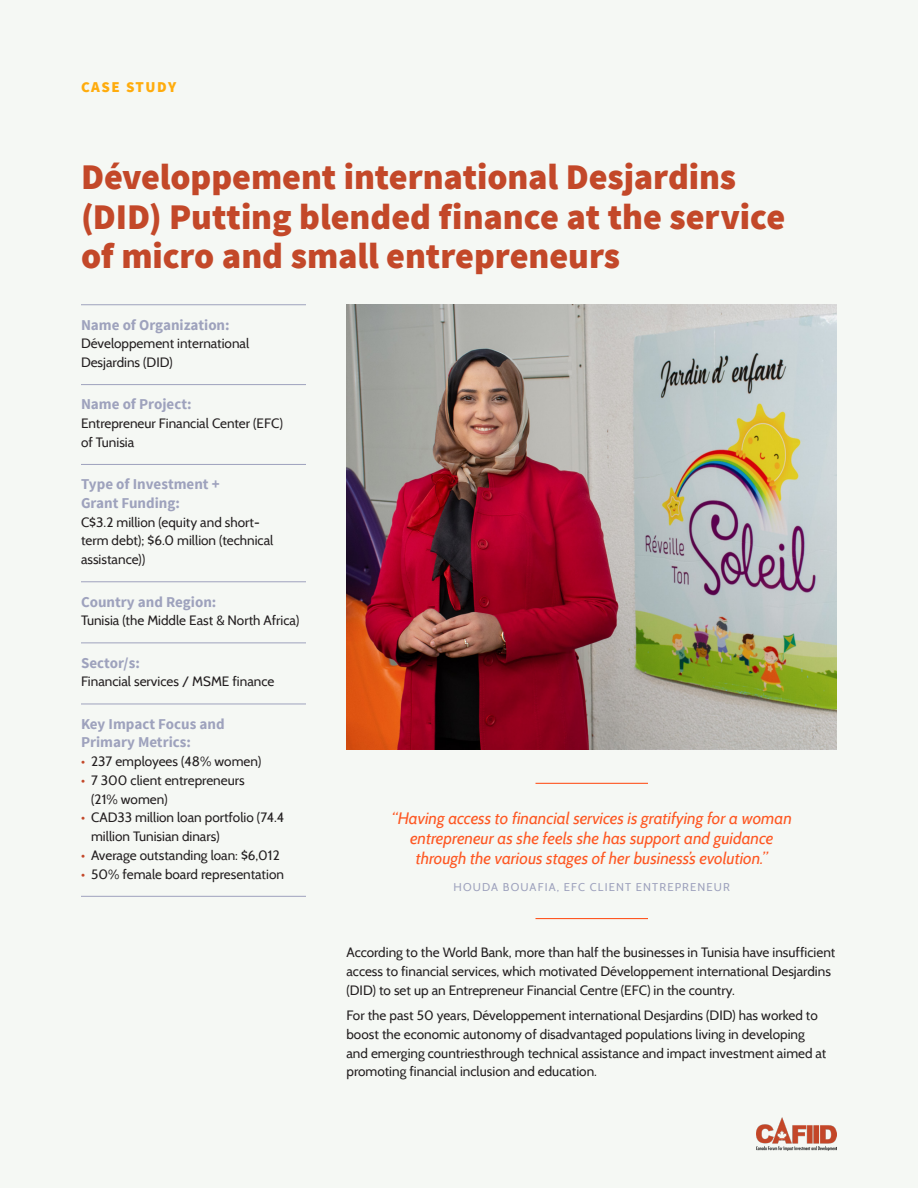
<style>
.page{position:relative;width:918px;height:1188px;background:#f5f8f4}
.page>*{position:absolute;margin:0;border:0;box-sizing:border-box;transform-origin:0 0}
.Header__H1{font:900 36px/39.6px "Source Sans Pro";letter-spacing:-.005em;color:#c34829}
.Quote__with_Speaker{font:italic 16.5px/19.8px "Cabin";color:#fe5722;text-align:center}
.Header__H4__-_No_spa{font:700 15px/18.8px "Source Sans Pro";color:#9ea2bd}
.Section__Small{font:900 15px "Source Sans Pro";letter-spacing:.1em;color:#ffac0c}
.Body_copy{font:13.5px/18.8px "Cabin";color:#231f20}
.Speaker{font:11.25px "Cabin";letter-spacing:.1em;color:#9ea2bd}
.s1{font-weight:700;color:#c34829}
</style>
<div class="page">
<img style="left:346px;top:304px;width:491px;height:446px">
<hr style="left:536px;top:783px;width:112px;height:1px;background:#fe5722">
<hr style="left:536px;top:918px;width:112px;height:1px;background:#fe5722">
<hr style="left:81px;top:304px;width:225px;height:1px;background:#9ea2bd">
<hr style="left:81px;top:384px;width:225px;height:1px;background:#9ea2bd">
<hr style="left:81px;top:464px;width:225px;height:1px;background:#9ea2bd">
<hr style="left:81px;top:581px;width:225px;height:1px;background:#9ea2bd">
<hr style="left:81px;top:643px;width:225px;height:1px;background:#9ea2bd">
<hr style="left:81px;top:704px;width:225px;height:1px;background:#9ea2bd">
<hr style="left:81px;top:896px;width:225px;height:1px;background:#9ea2bd">
<img style="left:756px;top:1117px;width:81px;height:34px">
<p class="Section__Small" style="left:81px;top:77px;width:97px">CASE STUDY</p>
<p class="Header__H1" style="left:81px;top:159px;width:706px">Développement international Desjardins (DID) Putting blended finance at the service of micro and small entrepreneurs</p>
<p class="Header__H4__-_No_spa" style="left:81px;top:316px;width:150px">Name of Organization:</p>
<p class="Body_copy" style="left:81px;top:334px;width:170px">Développement international<br>Desjardins (DID)</p>
<p class="Header__H4__-_No_spa" style="left:81px;top:396px;width:112px">Name of Project:</p>
<p class="Body_copy" style="left:81px;top:414px;width:203px">Entrepreneur Financial Center (EFC) of Tunisia</p>
<p class="Header__H4__-_No_spa" style="left:81px;top:475px;width:140px">Type of Investment +<br>Grant Funding:</p>
<p class="Body_copy" style="left:81px;top:512px;width:194px">C$3.2 million (equity and short&shy;term debt); $6.0 million (technical assistance))</p>
<p class="Header__H4__-_No_spa" style="left:81px;top:593px;width:137px">Country and Region:</p>
<p class="Body_copy" style="left:81px;top:611px;width:220px">Tunisia (the Middle East &amp; North Africa)</p>
<p class="Header__H4__-_No_spa" style="left:81px;top:654px;width:60px">Sector/s:</p>
<p class="Body_copy" style="left:81px;top:672px;width:195px">Financial services / MSME finance</p>
<p class="Header__H4__-_No_spa" style="left:81px;top:715px;width:145px">Key Impact Focus and<br>Primary Metrics:</p>
<p class="Body_copy" style="left:81px;top:752px;width:182px"><span class="s1">•</span> 237 employees (48% women)</p>
<p class="Body_copy" style="left:91px;top:771px;width:155px;text-indent:-10px"><span class="s1">•</span> 7 300 client entrepreneurs (21% women)</p>
<p class="Body_copy" style="left:91px;top:808px;width:195px;text-indent:-10px"><span class="s1">•</span> CAD33 million loan portfolio (74.4 million Tunisian dinars)</p>
<p class="Body_copy" style="left:81px;top:846px;width:200px"><span class="s1">•</span> Average outstanding loan: $6,012</p>
<p class="Body_copy" style="left:81px;top:865px;width:205px"><span class="s1">•</span> 50% female board representation</p>
<p class="Quote__with_Speaker" style="left:392px;top:809px;width:402px">“Having access to financial services is gratifying for a woman entrepreneur as she feels she has support and guidance through the various stages of her business’s evolution.”</p>
<p class="Speaker" style="left:454px;top:880px;width:278px">HOUDA BOUAFIA, EFC CLIENT ENTREPRENEUR</p>
<p class="Body_copy" style="left:346px;top:943px;width:490px">According to the World Bank, more than half the businesses in Tunisia have insufficient access to financial services, which motivated Développement international Desjardins (DID) to set up an Entrepreneur Financial Centre (EFC) in the country.</p>
<p class="Body_copy" style="left:346px;top:1006px;width:482px">For the past 50 years, Développement international Desjardins (DID) has worked to boost the economic autonomy of disadvantaged populations living in developing and emerging countriesthrough technical assistance and impact investment aimed at promoting financial inclusion and education.</p>
</div>
